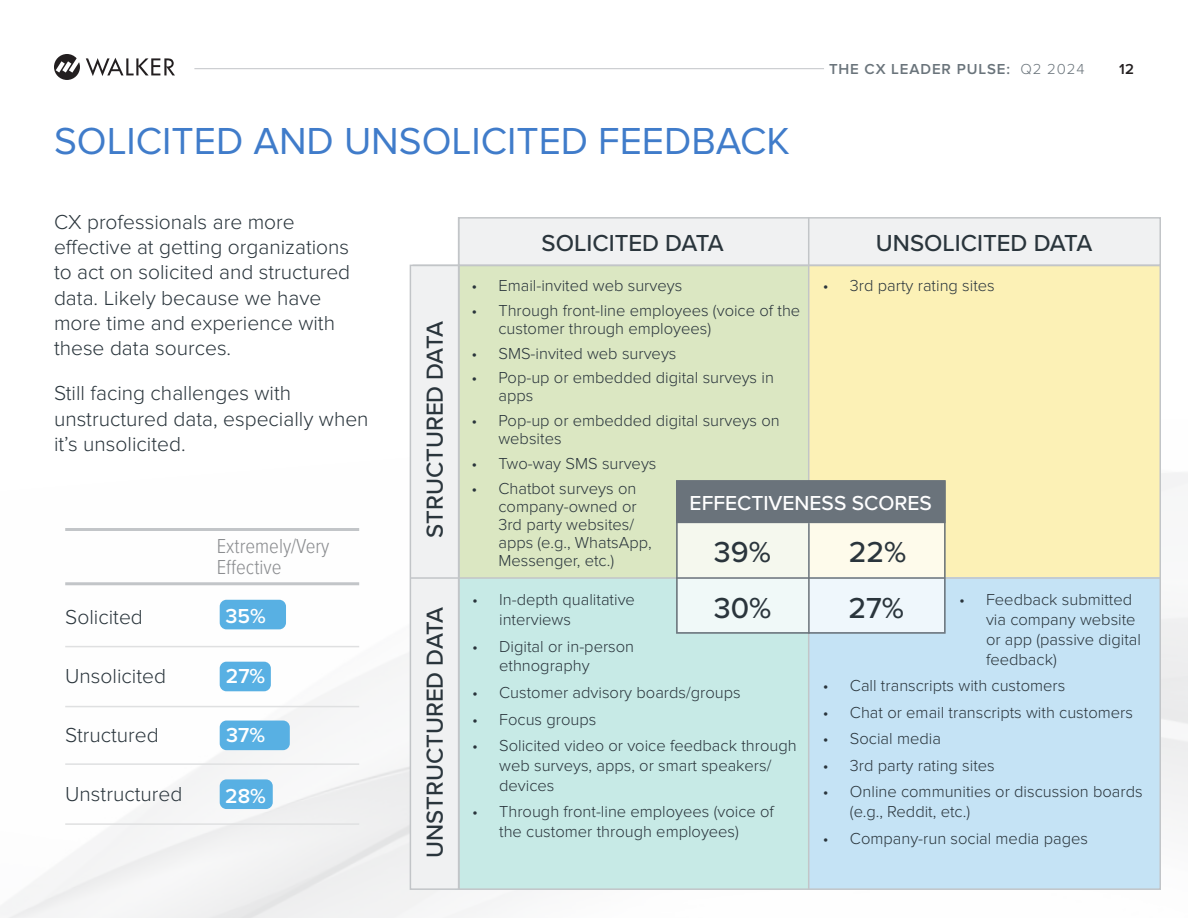
<style>
.page{position:relative;width:1188px;height:918px;background:#fff}
.page>*{position:absolute;margin:0;border:0;box-sizing:border-box;transform-origin:0 0}
.t1{font:39px "Proxima Nova";color:#407cca}
.ToC_Subsection{font:500 30px "Proxima Nova";color:#2a353c}
.ToC_Subsection-2{font:500 24px "Proxima Nova";color:#2a353c}
.ToC_Subsection-3{font:300 21px/25.2px "Proxima Nova";color:#2a353c}
.t2{font:300 21px/21px "Proxima Nova Cond";color:#8b8d90}
.ToC_Subsection-4{font:500 21px "Proxima Nova";color:#fff}
.t3{font:600 21px "Proxima Nova";color:#fff}
.t4{font:300 16.5px/19.8px "Proxima Nova";color:#2a353c}
.t5{font:600 15px "Proxima Nova";letter-spacing:.06em;color:#6a747b}
.t6{font:600 15px "Proxima Nova";color:#231f20}
.s1{font-weight:300}
</style>
<div class="page">
<hr style="left:194px;top:68px;width:630px;height:1px;background:#c2c5c8">
<svg style="left:54px;top:54px;width:26px;height:26px"></svg>
<svg style="left:86px;top:58px;width:89px;height:18px"></svg>
<img style="left:0;top:419px;width:1188px;height:499px">
<div style="left:809px;top:266px;width:352px;height:313px;background:#fcf1b6"></div>
<div style="left:809px;top:577px;width:352px;height:313px;background:#c5e3f5"></div>
<div style="left:456px;top:577px;width:353px;height:313px;background:#c7eae6"></div>
<div style="left:459px;top:265px;width:349px;height:313px;background:#dbe7c2"></div>
<div style="left:410px;top:265px;width:49px;height:625px;background:#f0f1f2;border:2px solid #c2c5c8"></div>
<div style="left:458px;top:217px;width:703px;height:49px;background:#f0f1f2;border:2px solid #c2c5c8"></div>
<hr style="left:411px;top:577px;width:750px;height:2px;background:#c2c5c8">
<hr style="left:808px;top:217px;width:1px;height:673px;background:#c2c5c8">
<hr style="left:413px;top:265px;width:748px;height:1px;background:#c2c5c8">
<hr style="left:458px;top:217px;width:1px;height:672px;background:#c2c5c8">
<div style="left:220px;top:600px;width:66px;height:29px;background:#58b0e3;border-radius:7px"></div>
<div style="left:220px;top:662px;width:51px;height:29px;background:#58b0e3;border-radius:7px"></div>
<div style="left:220px;top:721px;width:70px;height:29px;background:#58b0e3;border-radius:7px"></div>
<div style="left:220px;top:779px;width:53px;height:30px;background:#58b0e3;border-radius:7px"></div>
<hr style="left:65px;top:582px;width:294px;height:3px;background:#c2c5c8">
<hr style="left:65px;top:646px;width:294px;height:1px;background:#dfe0e1">
<hr style="left:65px;top:763px;width:294px;height:2px;background:#dfe0e1">
<hr style="left:65px;top:823px;width:294px;height:2px;background:#dfe0e1">
<hr style="left:65px;top:528px;width:294px;height:3px;background:#c2c5c8">
<hr style="left:65px;top:706px;width:294px;height:1px;background:#dfe0e1">
<div style="left:676px;top:480px;width:270px;height:154px;background:linear-gradient(to right,#f2f8f3,#f8f9f3)"></div>
<div style="left:676px;top:480px;width:270px;height:43px;background:#6a737b"></div>
<hr style="left:676px;top:577px;width:268px;height:2px;background:#6a737b">
<hr style="left:808px;top:523px;width:2px;height:111px;background:#6a747b">
<div style="left:676px;top:480px;width:270px;height:154px;border:2px solid #6a737b"></div>
<p class="t1" style="left:54px;top:119px;width:737px">SOLICITED AND UNSOLICITED FEEDBACK</p>
<p class="t5" style="left:829px;top:60px;width:257px">THE CX LEADER PULSE: <span class="s1">Q2 2024</span></p>
<p class="t6" style="left:1119px;top:60px;width:16px">12</p>
<p class="ToC_Subsection-3" style="left:54px;top:210px;width:298px">CX professionals are more effective at getting organizations to act on solicited and structured data. Likely because we have more time and experience with these data sources.</p>
<p class="ToC_Subsection-3" style="left:54px;top:381px;width:316px">Still facing challenges with unstructured data, especially when it’s unsolicited.</p>
<p class="t2" style="left:217px;top:534px;width:114px">Extremely/Very<br>Effective</p>
<p class="ToC_Subsection-3" style="left:65px;top:605px;width:79px">Solicited</p>
<p class="t3" style="left:225px;top:604px;width:42px">35%</p>
<p class="ToC_Subsection-3" style="left:65px;top:664px;width:102px">Unsolicited</p>
<p class="t3" style="left:226px;top:664px;width:41px">27%</p>
<p class="ToC_Subsection-3" style="left:65px;top:723px;width:95px">Structured</p>
<p class="t3" style="left:226px;top:723px;width:40px">37%</p>
<p class="ToC_Subsection-3" style="left:65px;top:782px;width:119px">Unstructured</p>
<p class="t3" style="left:225px;top:783px;width:42px">28%</p>
<p class="ToC_Subsection-2" style="left:417px;top:538px;width:218px;rotate:-90deg">STRUCTURED DATA</p>
<p class="ToC_Subsection-2" style="left:417px;top:858px;width:253px;rotate:-90deg">UNSTRUCTURED DATA</p>
<p class="ToC_Subsection-2" style="left:542px;top:225px;width:184px">SOLICITED DATA</p>
<p class="ToC_Subsection-2" style="left:876px;top:225px;width:218px">UNSOLICITED DATA</p>
<p class="t4" style="left:823px;top:276px;width:173px">• 3rd party rating sites</p>
<p class="t4" style="left:471px;top:276px;width:212px">• Email-invited web surveys</p>
<p class="t4" style="left:498px;top:302px;width:303px;line-height:18px;text-indent:-27px">• Through front-line employees (voice of the customer through employees)</p>
<p class="t4" style="left:471px;top:343px;width:207px">• SMS-invited web surveys</p>
<p class="t4" style="left:498px;top:369px;width:277px;line-height:18px;text-indent:-27px">• Pop-up or embedded digital surveys in apps</p>
<p class="t4" style="left:498px;top:412px;width:283px;line-height:18px;text-indent:-27px">• Pop-up or embedded digital surveys on websites</p>
<p class="t4" style="left:471px;top:454px;width:187px">• Two-way SMS surveys</p>
<p class="t4" style="left:498px;top:479px;width:155px;line-height:18px;text-indent:-27px">• Chatbot surveys on company-owned or<br>3rd party websites/ apps (e.g., WhatsApp,<br>Messenger, etc.)</p>
<p class="ToC_Subsection-4" style="left:690px;top:487px;width:244px">EFFECTIVENESS SCORES</p>
<p class="ToC_Subsection" style="left:714px;top:530px;width:58px">39%</p>
<p class="ToC_Subsection" style="left:849px;top:530px;width:59px">22%</p>
<p class="ToC_Subsection" style="left:714px;top:585px;width:59px">30%</p>
<p class="ToC_Subsection" style="left:849px;top:585px;width:57px">27%</p>
<p class="t4" style="left:499px;top:590px;width:137px;text-indent:-27px">• In-depth qualitative interviews</p>
<p class="t4" style="left:499px;top:636px;width:136px;text-indent:-27px">• Digital or in-person ethnography</p>
<p class="t4" style="left:472px;top:683px;width:270px">• Customer advisory boards/groups</p>
<p class="t4" style="left:472px;top:709px;width:126px">• Focus groups</p>
<p class="t4" style="left:499px;top:736px;width:299px;text-indent:-27px">• Solicited video or voice feedback through web surveys, apps, or smart speakers/ devices</p>
<p class="t4" style="left:472px;top:802px;width:303px;text-align:center">• Through front-line employees (voice of the customer through employees)</p>
<p class="t4" style="left:986px;top:590px;width:157px;text-indent:-27px">• Feedback submitted via company website or app (passive digital feedback)</p>
<p class="t4" style="left:823px;top:676px;width:244px">• Call transcripts with customers</p>
<p class="t4" style="left:823px;top:703px;width:312px">• Chat or email transcripts with customers</p>
<p class="t4" style="left:823px;top:729px;width:120px">• Social media</p>
<p class="t4" style="left:823px;top:756px;width:173px">• 3rd party rating sites</p>
<p class="t4" style="left:850px;top:782px;width:294px;text-indent:-27px">• Online communities or discussion boards (e.g., Reddit, etc.)</p>
<p class="t4" style="left:823px;top:829px;width:267px">• Company-run social media pages</p>
</div>
